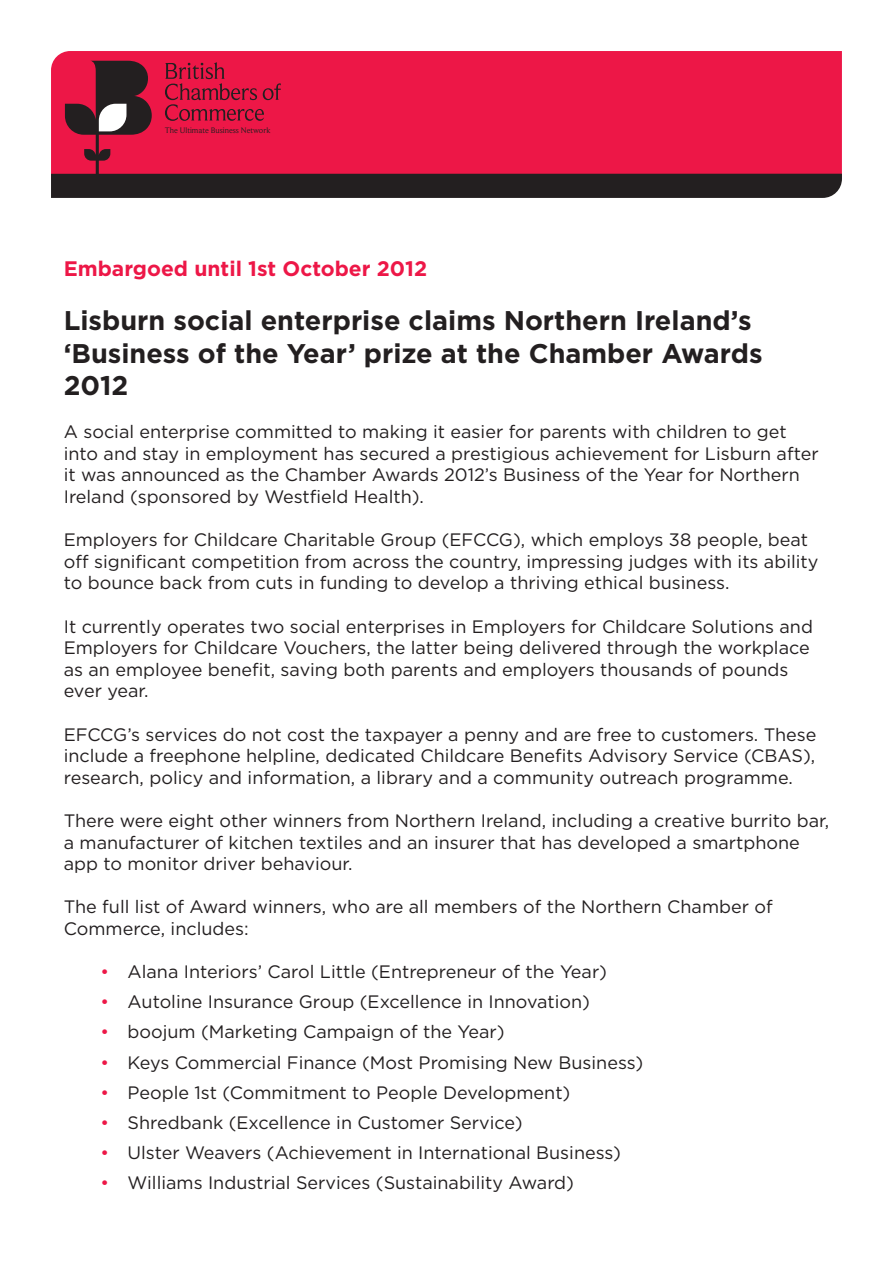
<style>
.page{position:relative;width:893px;height:1263px;background:#fff}
.page>*{position:absolute;margin:0;border:0;box-sizing:border-box;transform-origin:0 0}
.t1{font:700 27px/32.4px "Gotham";color:#231f20}
.t2{font:700 21px "Gotham";color:#ed1747}
.t3{font:18px/21.6px "Gotham";color:#231f20}
.t4{font:8.25px "Beaufort Pro";color:#231f20}
.s1{color:#ed1747}
</style>
<div class="page">
<div style="left:53px;top:51px;width:789px;height:10px;background:#ed1747"></div>
<svg style="left:51px;top:61px;width:791px;height:137px;background:#bf1a3f"></svg>
<p class="t4" style="left:165px;top:126px;width:107px">The Ultimate Business Network</p>
<p class="t2" style="left:64px;top:255px;width:365px">Embargoed until 1st October 2012</p>
<h1 class="t1" style="left:64px;top:304px;width:700px">Lisburn social enterprise claims Northern Ireland’s ‘Business of the Year’ prize at the Chamber Awards<br>2012</h1>
<p class="t3" style="left:64px;top:421px;width:756px">A social enterprise committed to making it easier for parents with children to get into and stay in employment has secured a prestigious achievement for Lisburn after it was announced as the Chamber Awards 2012’s Business of the Year for Northern Ireland (sponsored by Westfield Health).</p>
<p class="t3" style="left:64px;top:529px;width:756px">Employers for Childcare Charitable Group (EFCCG), which employs 38 people, beat off significant competition from across the country, impressing judges with its ability to bounce back from cuts in funding to develop a thriving ethical business.</p>
<p class="t3" style="left:64px;top:615px;width:751px">It currently operates two social enterprises in Employers for Childcare Solutions and Employers for Childcare Vouchers, the latter being delivered through the workplace as an employee benefit, saving both parents and employers thousands of pounds ever year.</p>
<p class="t3" style="left:64px;top:723px;width:754px;text-align:justify">EFCCG’s services do not cost the taxpayer a penny and are free to customers. These include a freephone helpline, dedicated Childcare Benefits Advisory Service (CBAS), research, policy and information, a library and a community outreach programme.</p>
<p class="t3" style="left:64px;top:809px;width:767px">There were eight other winners from Northern Ireland, including a creative burrito bar, a manufacturer of kitchen textiles and an insurer that has developed a smartphone app to monitor driver behaviour.</p>
<p class="t3" style="left:64px;top:896px;width:710px">The full list of Award winners, who are all members of the Northern Chamber of<br>Commerce, includes:</p>
<p class="t3" style="left:101px;top:961px;width:508px"><span class="s1">•</span> Alana Interiors’ Carol Little (Entrepreneur of the Year)</p>
<p class="t3" style="left:101px;top:991px;width:491px"><span class="s1">•</span> Autoline Insurance Group (Excellence in Innovation)</p>
<p class="t3" style="left:101px;top:1021px;width:406px"><span class="s1">•</span> boojum (Marketing Campaign of the Year)</p>
<p class="t3" style="left:101px;top:1051px;width:544px"><span class="s1">•</span> Keys Commercial Finance (Most Promising New Business)</p>
<p class="t3" style="left:101px;top:1081px;width:471px"><span class="s1">•</span> People 1st (Commitment to People Development)</p>
<p class="t3" style="left:101px;top:1111px;width:423px"><span class="s1">•</span> Shredbank (Excellence in Customer Service)</p>
<p class="t3" style="left:101px;top:1141px;width:522px"><span class="s1">•</span> Ulster Weavers (Achievement in International Business)</p>
<p class="t3" style="left:101px;top:1171px;width:475px"><span class="s1">•</span> Williams Industrial Services (Sustainability Award)</p>
</div>
